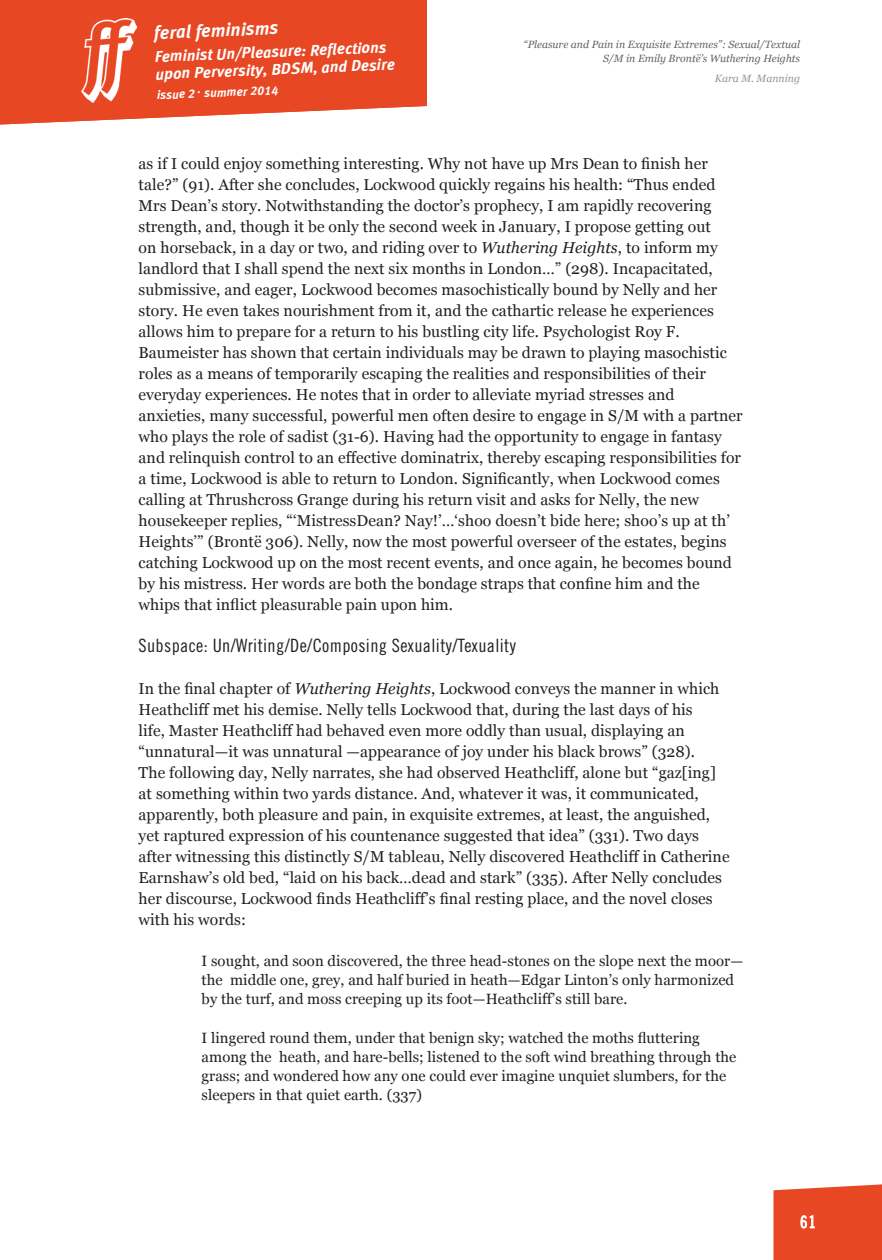
<style>
.page{position:relative;width:882px;height:1260px;background:#fff}
.page>*{position:absolute;margin:0;border:0;box-sizing:border-box;transform-origin:0 0}
.Article_-_Section_Ti{font:18.38px "Trade Gothic Cond Eighteen";letter-spacing:.02em;color:#231f20}
.t1{font:italic 18.38px "Meta Bold Lf";color:#fff}
.t2{font:16.62px "Trade Gothic Cond Eighteen";color:#fff}
.Article_-_Text{font:15.75px/21px "Georgia";letter-spacing:.005em;color:#231f20}
.t3{font:italic 15.75px "Meta Bold Lf";color:#fff}
.Article_-_in_text_ci{font:14.88px/19.2px "Georgia";letter-spacing:.005em;color:#231f20}
.t4{font:italic 12.25px "Meta Bold Lf";color:#fff}
.Article_-_Author_Sm{font:italic 10.5px/13.7px "Georgia";color:#636366;text-align:right}
.Article_-_Author_Sm-2{font:italic 10.5px "Georgia";color:#939598}
.s1{font-style:italic}
</style>
<div class="page">
<div style="left:774px;top:1184px;width:108px;height:76px;background:#e84724"></div>
<svg style="left:0;top:0;width:427px;height:125px;background:#ea593a"></svg>
<p class="t1" style="left:154px;top:22px;width:126px;rotate:-2deg">feral feminisms</p>
<p class="t3" style="left:155px;top:46px;width:233px;rotate:-2deg">Feminist Un/Pleasure: Refl ections</p>
<p class="t3" style="left:155px;top:64px;width:241px;rotate:-2deg">upon Perversity, BDSM, and Desire</p>
<p class="t4" style="left:157px;top:87px;width:123px;rotate:-2deg">issue 2 . summer 2014</p>
<p class="t1" style="left:154px;top:39px;width:126px;rotate:-2deg">feral feminisms</p>
<p class="t3" style="left:154px;top:65px;width:176px;rotate:-2deg">The Politics of Resistance</p>
<p class="t4" style="left:156px;top:83px;width:97px;rotate:-2deg">issue 1 . fall 2013</p>
<p class="Article_-_Author_Sm" style="left:524px;top:38px;width:278px">“Pleasure and Pain in Exquisite Extremes”: Sexual/Textual<br>S/M in Emily Brontë’s Wuthering Heights</p>
<p class="Article_-_Author_Sm-2" style="left:715px;top:71px;width:87px">Kara M. Manning</p>
<p class="Article_-_Text" style="left:139px;top:153px;width:606px">as if I could enjoy something interesting. Why not have up Mrs Dean to finish her tale?” (91). After she concludes, Lockwood quickly regains his health: “Thus ended Mrs Dean’s story. Notwithstanding the doctor’s prophecy, I am rapidly recovering strength, and, though it be only the second week in January, I propose getting out<br>on horseback, in a day or two, and riding over to <span class="s1">Wuthering Heights</span>, to inform my landlord that I shall spend the next six months in London…” (298). Incapacitated, submissive, and eager, Lockwood becomes masochistically bound by Nelly and her story. He even takes nourishment from it, and the cathartic release he experiences allows him to prepare for a return to his bustling city life. Psychologist Roy F.<br>Baumeister has shown that certain individuals may be drawn to playing masochistic roles as a means of temporarily escaping the realities and responsibilities of their everyday experiences. He notes that in order to alleviate myriad stresses and anxieties, many successful, powerful men often desire to engage in S/M with a partner who plays the role of sadist (31-6). Having had the opportunity to engage in fantasy and relinquish control to an effective dominatrix, thereby escaping responsibilities for a time, Lockwood is able to return to London. Significantly, when Lockwood comes calling at Thrushcross Grange during his return visit and asks for Nelly, the new housekeeper replies, “‘MistressDean? Nay!’…‘shoo doesn’t bide here; shoo’s up at th’ Heights’” (Brontë 306). Nelly, now the most powerful overseer of the estates, begins catching Lockwood up on the most recent events, and once again, he becomes bound by his mistress. Her words are both the bondage straps that confine him and the whips that inflict pleasurable pain upon him.</p>
<p class="Article_-_Section_Ti" style="left:139px;top:635px;width:379px">Subspace: Un/Writing/De/Composing Sexuality/Texuality</p>
<p class="Article_-_Text" style="left:139px;top:678px;width:593px">In the final chapter of <span class="s1">Wuthering Heights</span>, Lockwood conveys the manner in which Heathcliff met his demise. Nelly tells Lockwood that, during the last days of his<br>life, Master Heathcliff had behaved even more oddly than usual, displaying an “unnatural—it was unnatural —appearance of joy under his black brows” (328).<br>The following day, Nelly narrates, she had observed Heathcliff, alone but “gaz[ing] at something within two yards distance. And, whatever it was, it communicated, apparently, both pleasure and pain, in exquisite extremes, at least, the anguished, yet raptured expression of his countenance suggested that idea” (331). Two days after witnessing this distinctly S/M tableau, Nelly discovered Heathcliff in Catherine Earnshaw’s old bed, “laid on his back…dead and stark” (335). After Nelly concludes her discourse, Lockwood finds Heathcliff’s final resting place, and the novel closes with his words:</p>
<p class="Article_-_in_text_ci" style="left:202px;top:950px;width:543px">I sought, and soon discovered, the three head-stones on the slope next the moor— the middle one, grey, and half buried in heath—Edgar Linton’s only harmonized by the turf, and moss creeping up its foot—Heathcliff’s still bare.</p>
<p class="Article_-_in_text_ci" style="left:202px;top:1027px;width:536px">I lingered round them, under that benign sky; watched the moths fluttering among the heath, and hare-bells; listened to the soft wind breathing through the grass; and wondered how any one could ever imagine unquiet slumbers, for the sleepers in that quiet earth. (337)</p>
<p class="t2" style="left:800px;top:1212px;width:17px">61</p>
</div>
